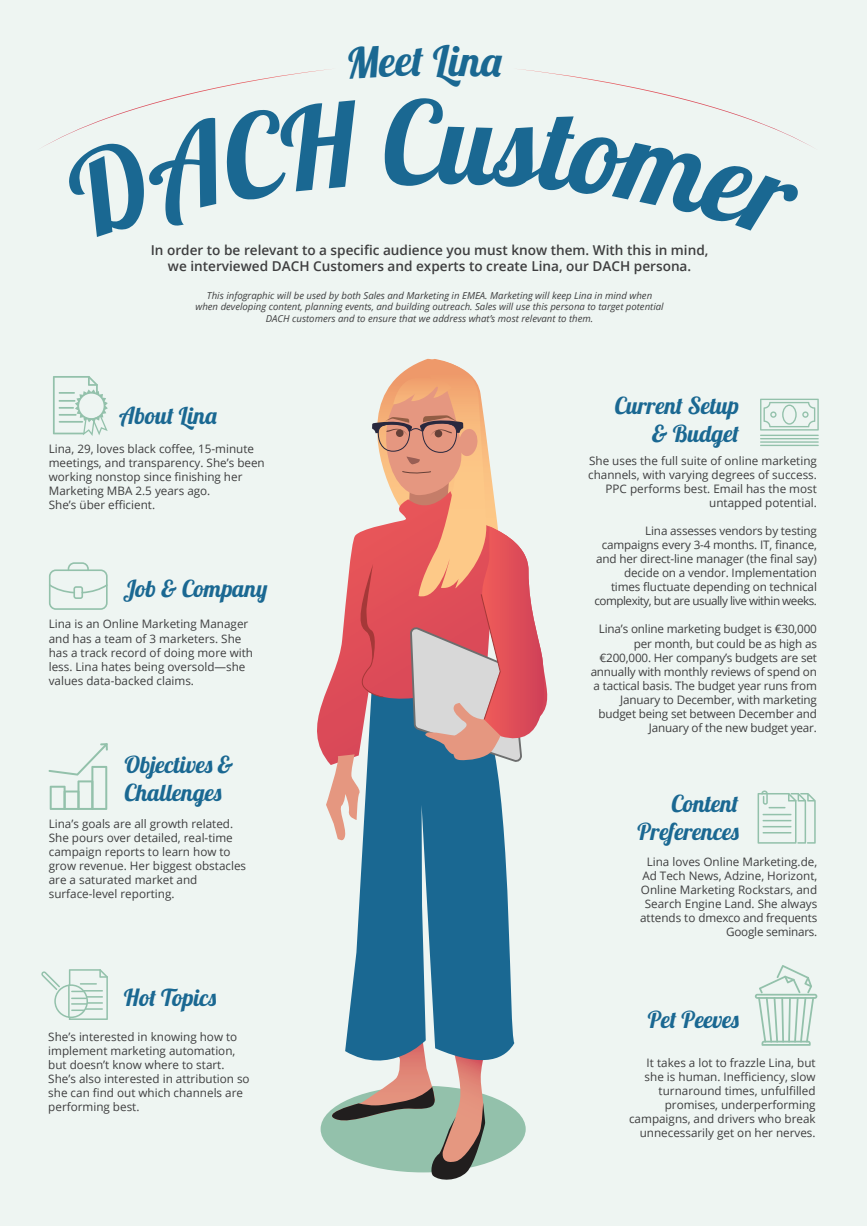
<style>
.page{position:relative;width:867px;height:1226px;background:#fff}
.page>*{position:absolute;margin:0;border:0;box-sizing:border-box;transform-origin:0 0}
.t1{font:42.24px "Lobster";color:#1a6892}
.t2{font:23.36px/28px "Lobster";color:#1a6892;text-align:right}
.t3{font:600 13.6px/16.3px "Open Sans";color:#3e3e3f;text-align:center}
.t4{font:11.68px/14px "Open Sans";color:#3e3e3f;text-align:right}
.t5{font:italic 9.6px/11.5px "Open Sans";color:#3e3e3f;text-align:center}
</style>
<div class="page">
<div style="left:0;top:0;width:867px;height:1225px;background:#eef5f2"></div>
<svg style="left:49px;top:562px;width:59px;height:48px"></svg>
<svg style="left:48px;top:743px;width:60px;height:66px"></svg>
<svg style="left:41px;top:969px;width:67px;height:50px"></svg>
<svg style="left:757px;top:790px;width:59px;height:53px"></svg>
<svg style="left:755px;top:965px;width:62px;height:80px"></svg>
<svg style="left:53px;top:376px;width:55px;height:60px"></svg>
<svg style="left:760px;top:398px;width:59px;height:32px"></svg>
<hr style="left:760px;top:434px;width:59px;height:2px;background:#93c1ab">
<hr style="left:760px;top:438px;width:59px;height:1px;background:#93c1ab">
<hr style="left:760px;top:441px;width:59px;height:1px;background:#93c1ab">
<hr style="left:760px;top:444px;width:59px;height:2px;background:#93c1ab">
<div style="left:321px;top:1085px;width:205px;height:87px;background:#93c1ab;border-radius:50%"></div>
<svg style="left:355px;top:843px;width:159px;height:216px;background:#2f769b"></svg>
<svg style="left:317px;top:684px;width:231px;height:75px"></svg>
<svg style="left:320px;top:965px;width:172px;height:215px"></svg>
<svg style="left:326px;top:359px;width:220px;height:484px"></svg>
<svg style="left:41px;top:69px;width:773px;height:79px"></svg>
<h1 class="t1" style="left:433px;top:33px;width:18px">L</h1>
<p class="t3" style="left:151px;top:241px;width:559px">In order to be relevant to a specific audience you must know them. With this in mind, we interviewed DACH Customers and experts to create Lina, our DACH persona.</p>
<p class="t5" style="left:195px;top:289px;width:470px">This infographic will be used by both Sales and Marketing in EMEA. Marketing will keep Lina in mind when when developing content, planning events, and building outreach. Sales will use this persona to target potential<br>DACH customers and to ensure that we address what’s most relevant to them.</p>
<h2 class="t2" style="left:119px;top:401px;width:99px">About Lina</h2>
<p class="t4" style="left:49px;top:441px;width:217px;text-align:left">Lina, 29, loves black coffee, 15-minute meetings, and transparency. She’s been working nonstop since finishing her Marketing MBA 2.5 years ago.<br>She’s über efficient.</p>
<h2 class="t2" style="left:123px;top:574px;width:146px">Job &amp; Company</h2>
<p class="t4" style="left:49px;top:617px;width:206px;text-align:left">Lina is an Online Marketing Manager and has a team of 3 marketers. She has a track record of doing more with less. Lina hates being oversold—she values data-backed claims.</p>
<h2 class="t2" style="left:124px;top:749px;width:110px;text-align:left">Objectives &amp;<br>Challenges</h2>
<p class="t4" style="left:49px;top:816px;width:199px;text-align:left">Lina’s goals are all growth related.<br>She pours over detailed, real-time campaign reports to learn how to grow revenue. Her biggest obstacles are a saturated market and surface-level reporting.</p>
<h2 class="t2" style="left:124px;top:982px;width:94px">Hot Topics</h2>
<p class="t4" style="left:48px;top:1029px;width:203px;text-align:left">She’s interested in knowing how to implement marketing automation, but doesn’t know where to start.<br>She’s also interested in attribution so she can find out which channels are performing best.</p>
<h2 class="t2" style="left:615px;top:391px;width:126px">Current Setup &amp; Budget</h2>
<p class="t4" style="left:588px;top:453px;width:230px">She uses the full suite of online marketing channels, with varying degrees of success.<br>PPC performs best. Email has the most untapped potential.</p>
<p class="t4" style="left:594px;top:523px;width:224px">Lina assesses vendors by testing campaigns every 3-4 months. IT, finance, and her direct-line manager (the final say) decide on a vendor. Implementation times fluctuate depending on technical complexity, but are usually live within weeks.</p>
<p class="t4" style="left:591px;top:622px;width:228px">Lina’s online marketing budget is €30,000 per month, but could be as high as €200,000. Her company’s budgets are set annually with monthly reviews of spend on a tactical basis. The budget year runs from January to December, with marketing budget being set between December and January of the new budget year.</p>
<h2 class="t2" style="left:637px;top:789px;width:103px">Content<br>Preferences</h2>
<p class="t4" style="left:640px;top:854px;width:179px">Lina loves Online Marketing.de,<br>Ad Tech News, Adzine, Horizont,<br>Online Marketing Rockstars, and<br>Search Engine Land. She always attends to dmexco and frequents<br>Google seminars.</p>
<h2 class="t2" style="left:648px;top:1004px;width:93px">Pet Peeves</h2>
<p class="t4" style="left:629px;top:1055px;width:188px">It takes a lot to frazzle Lina, but she is human. Inefficiency, slow turnaround times, unfulfilled promises, underperforming campaigns, and drivers who break unnecessarily get on her nerves.</p>
</div>
